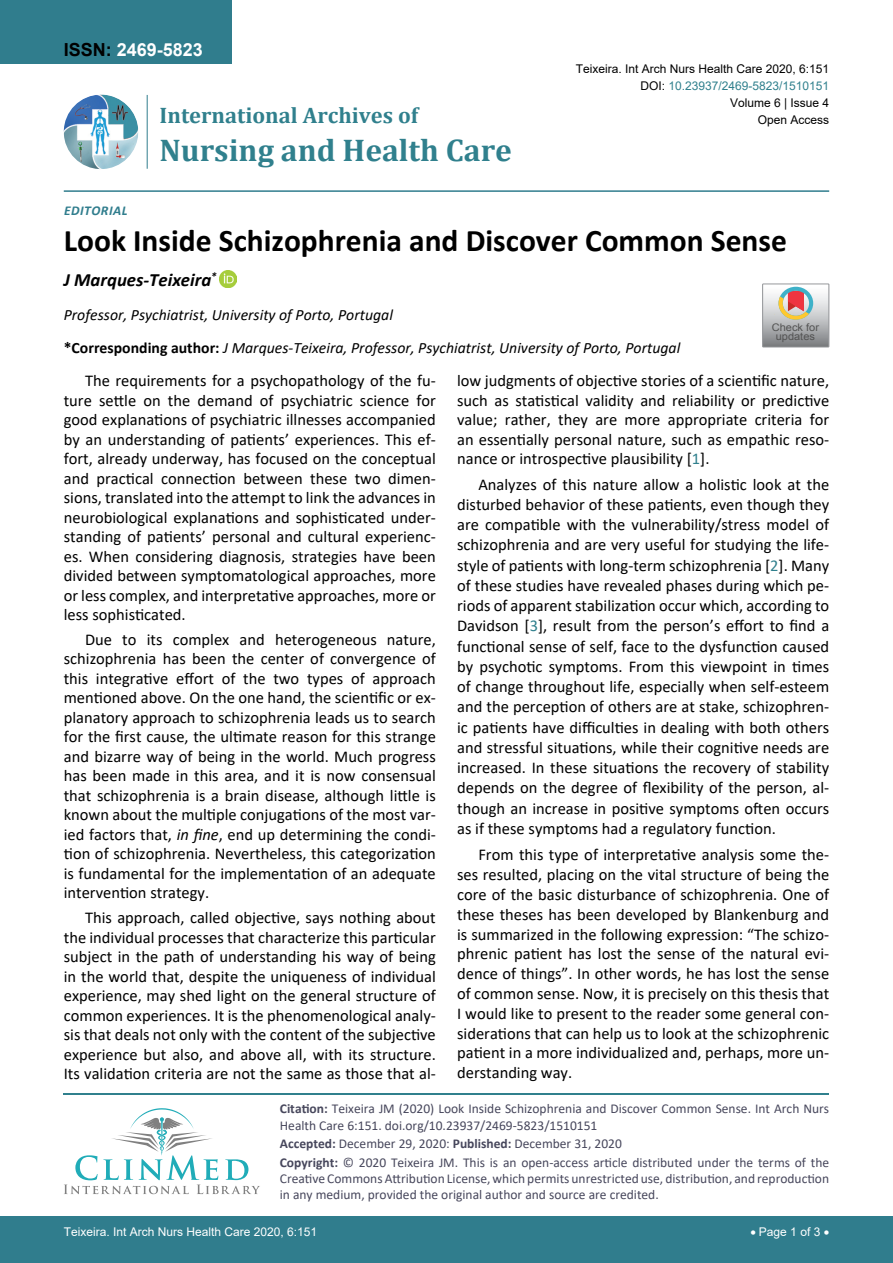
<style>
.page{position:relative;width:893px;height:1263px;background:#fff}
.page>*{position:absolute;margin:0;border:0;box-sizing:border-box;transform-origin:0 0}
.t1{font:700 31.5px "Calibri";color:#000}
.t2{font:700 31.5px "Cambria";color:#30808d}
.t3{font:700 22.5px "Cambria";color:#30808d}
.t4{font:italic 700 18.75px "Calibri";color:#000}
.t5{font:700 18px "Arial";color:#fff}
.t6{font:16.5px/19.5px "Calibri";color:#000;text-align:justify}
.t7{font:italic 15.75px "Calibri";color:#000}
.t8{font:13.5px/16.2px "Calibri";color:#47475c}
.t9{font:italic 700 13.5px "Calibri";letter-spacing:.035em;color:#307d8d}
.t10{font:12px "Arial";color:#000}
.t11{font:12px "Arial";color:#fff}
.t12{font:12px "Arial";color:#30808d}
.t13{font:10.5px/9px "Arial";color:#535353;text-align:center;scale:1.06 1}
.s1{color:#000}
.s2{color:#30808d}
.s3{font-weight:700;font-style:normal}
.s4{font-style:italic}
.s5{font-weight:700}
</style>
<div class="page">
<hr style="left:64px;top:1093px;width:765px;height:2px;background:#30808d">
<svg style="left:64px;top:1108px;width:196px;height:86px"></svg>
<div style="left:0;top:1217px;width:893px;height:46px;background:#307d8d"></div>
<div style="left:0;top:0;width:231px;height:64px;background:#307d8d"></div>
<img style="left:64px;top:95px;width:74px;height:74px;border-radius:37px">
<hr style="left:147px;top:95px;width:1px;height:74px;background:#307d8d">
<hr style="left:64px;top:190px;width:765px;height:2px;background:#307d8d">
<img style="left:219px;top:271px;width:17px;height:17px">
<svg style="left:763px;top:284px;width:66px;height:63px;background:#bdb6b3"></svg>
<p class="t5" style="left:64px;top:37px;width:141px"><span class="s1">ISSN:</span> 2469-5823</p>
<p class="t9" style="left:64px;top:201px;width:65px">Editorial</p>
<h2 class="t3" style="left:160px;top:100px;width:260px">International Archives of</h2>
<h1 class="t2" style="left:160px;top:128px;width:354px">Nursing and Health Care</h1>
<p class="t10" style="left:576px;top:60px;width:255px">Teixeira. Int Arch Nurs Health Care 2020, 6:151</p>
<p class="t10" style="left:730px;top:95px;width:101px">Volume 6 | Issue 4</p>
<p class="t12" style="left:640px;top:77px;width:190px"><span class="s1">DOI:</span> 10.23937/2469-5823/1510151</p>
<p class="t10" style="left:758px;top:112px;width:73px">Open Access</p>
<h1 class="t1" style="left:64px;top:218px;width:725px">Look Inside Schizophrenia and Discover Common Sense</h1>
<p class="t4" style="left:64px;top:267px;width:154px">J Marques-Teixeira<sup>*</sup></p>
<p class="t7" style="left:64px;top:303px;width:331px">Professor, Psychiatrist, University of Porto, Portugal</p>
<p class="t13" style="left:772px;top:323px;width:46px">Check for updates</p>
<p class="t6" style="left:457px;top:371px;width:374px">low judgments of objective stories of a scientific nature, such as statistical validity and reliability or predictive value; rather, they are more appropriate criteria for an essentially personal nature, such as empathic reso&shy;nance or introspective plausibility [<span class="s2">1</span>].</p>
<p class="t6" style="left:457px;top:474px;width:374px;line-height:20.2px;text-indent:21px">Analyzes of this nature allow a holistic look at the disturbed behavior of these patients, even though they are compatible with the vulnerability/stress model of schizophrenia and are very useful for studying the life&shy;style of patients with long-term schizophrenia [<span class="s2">2</span>]. Many of these studies have revealed phases during which pe&shy;riods of apparent stabilization occur which, according to Davidson [<span class="s2">3</span>], result from the person’s effort to find a functional sense of self, face to the dysfunction caused by psychotic symptoms. From this viewpoint in times of change throughout life, especially when self-esteem and the perception of others are at stake, schizophren&shy;ic patients have difficulties in dealing with both others and stressful situations, while their cognitive needs are increased. In these situations the recovery of stability depends on the degree of flexibility of the person, al&shy;though an increase in positive symptoms often occurs as if these symptoms had a regulatory function.</p>
<p class="t6" style="left:457px;top:845px;width:374px;text-indent:21px">From this type of interpretative analysis some the&shy;ses resulted, placing on the vital structure of being the core of the basic disturbance of schizophrenia. One of these theses has been developed by Blankenburg and is summarized in the following expression: “The schizo&shy;phrenic patient has lost the sense of the natural evi&shy;dence of things”. In other words, he has lost the sense of common sense. Now, it is precisely on this thesis that I would like to present to the reader some general con&shy;siderations that can help us to look at the schizophrenic patient in a more individualized and, perhaps, more un&shy;derstanding way.</p>
<p class="t7" style="left:64px;top:336px;width:618px"><span class="s3">*Corresponding author:</span> J Marques-Teixeira, Professor, Psychiatrist, University of Porto, Portugal</p>
<p class="t6" style="left:64px;top:371px;width:374px;text-indent:21px">The requirements for a psychopathology of the fu&shy;ture settle on the demand of psychiatric science for good explanations of psychiatric illnesses accompanied by an understanding of patients’ experiences. This ef&shy;fort, already underway, has focused on the conceptual and practical connection between these two dimen&shy;sions, translated into the attempt to link the advances in neurobiological explanations and sophisticated under&shy;standing of patients’ personal and cultural experienc&shy;es. When considering diagnosis, strategies have been divided between symptomatological approaches, more or less complex, and interpretative approaches, more or less sophisticated.</p>
<p class="t6" style="left:64px;top:629px;width:374px;text-indent:21px">Due to its complex and heterogeneous nature, schizophrenia has been the center of convergence of this integrative effort of the two types of approach mentioned above. On the one hand, the scientific or ex&shy;planatory approach to schizophrenia leads us to search for the first cause, the ultimate reason for this strange and bizarre way of being in the world. Much progress has been made in this area, and it is now consensual that schizophrenia is a brain disease, although little is known about the multiple conjugations of the most var&shy;ied factors that, <span class="s4">in fine</span>, end up determining the condi&shy;tion of schizophrenia. Nevertheless, this categorization is fundamental for the implementation of an adequate intervention strategy.</p>
<p class="t6" style="left:64px;top:907px;width:374px;text-indent:21px">This approach, called objective, says nothing about the individual processes that characterize this particular subject in the path of understanding his way of being in the world that, despite the uniqueness of individual experience, may shed light on the general structure of common experiences. It is the phenomenological analy&shy;sis that deals not only with the content of the subjective experience but also, and above all, with its structure.<br>Its validation criteria are not the same as those that al-</p>
<p class="t8" style="left:280px;top:1100px;width:551px"><span class="s5">Citation:</span> Teixeira JM (2020) Look Inside Schizophrenia and Discover Common Sense. Int Arch Nurs<br>Health Care 6:151. doi.org/10.23937/2469-5823/1510151</p>
<p class="t8" style="left:280px;top:1134px;width:551px;line-height:18.6px"><span class="s5">Accepted:</span> December 29, 2020: <span class="s5">Published:</span> December 31, 2020<br><span class="s5">Copyright:</span> © 2020 Teixeira JM. This is an open-access article distributed under the terms of the</p>
<p class="t8" style="left:280px;top:1170px;width:551px">Creative Commons Attribution License, which permits unrestricted use, distribution, and reproduction in any medium, provided the original author and source are credited.</p>
<p class="t11" style="left:64px;top:1223px;width:255px">Teixeira. Int Arch Nurs Health Care 2020, 6:151</p>
<p class="t11" style="left:750px;top:1223px;width:80px">• Page 1 of 3 •</p>
</div>
